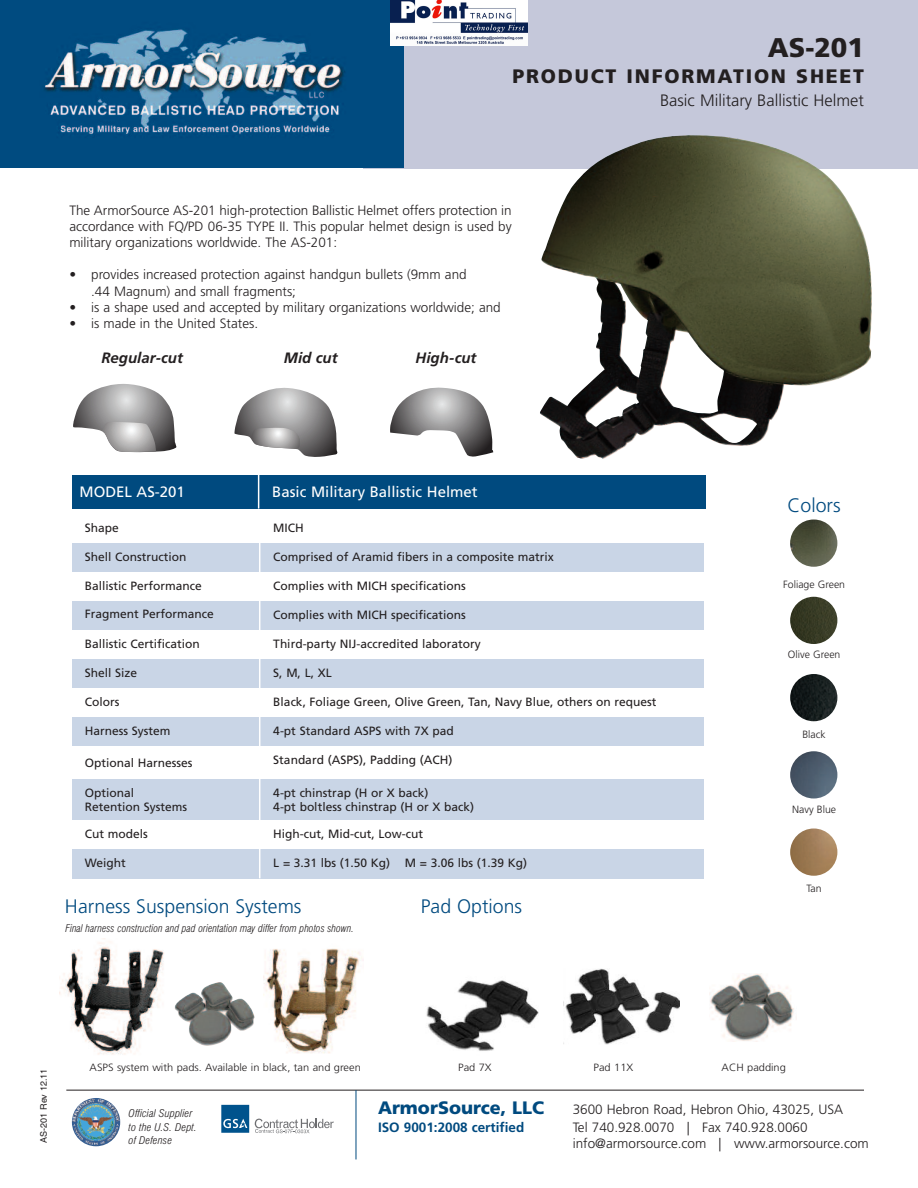
<style>
.page{position:relative;width:918px;height:1188px;background:#fff}
.page>*{position:absolute;margin:0;border:0;box-sizing:border-box;transform-origin:0 0}
.t1{font:900 27px "Frutiger";color:#231f20}
.t2{font:300 19.5px "Frutiger";color:#004a7f}
.t3{font:900 19.5px "Frutiger";letter-spacing:.09em;color:#231f20}
.t4{font:900 18px "Frutiger";color:#004a7f}
.t5{font:300 16.5px "Frutiger";color:#231f20}
.t6{font:15px "Frutiger";color:#fff}
.t7{font:italic 700 15px "Frutiger";color:#231f20}
.t8{font:300 13.5px/16.2px "Frutiger";color:#231f20}
.t9{font:700 13.5px "Frutiger";color:#004a7f}
.t10{font:12px/14.4px "Frutiger";color:#231f20}
.t11{font:300 10.5px "Frutiger";color:#231f20;scale:1.05 1}
.t12{font:italic 300 condensed 10.5px "Swiss 721 BT";color:#231f20}
.t13{font:italic 300 condensed 10.5px/13.5px "Swiss 721 BT";color:#231f20;scale:1.09 1}
.t14{font:300 10.5px "Frutiger";color:#231f20}
.t15{font:9px "Helvetica";color:#231f20}
</style>
<div class="page">
<div style="left:363px;top:0;width:555px;height:168px;background:#c5c8da"></div>
<div style="left:72px;top:543px;width:188px;height:29px;background:#c9d5e6"></div>
<div style="left:260px;top:543px;width:444px;height:29px;background:#c9d5e6"></div>
<div style="left:72px;top:601px;width:188px;height:29px;background:#c9d5e6"></div>
<div style="left:260px;top:601px;width:444px;height:29px;background:#c9d5e6"></div>
<div style="left:72px;top:659px;width:188px;height:29px;background:#c9d5e6"></div>
<div style="left:260px;top:659px;width:444px;height:29px;background:#c9d5e6"></div>
<div style="left:72px;top:717px;width:188px;height:29px;background:#c9d5e6"></div>
<div style="left:260px;top:717px;width:444px;height:29px;background:#c9d5e6"></div>
<div style="left:72px;top:779px;width:188px;height:41px;background:#c9d5e6"></div>
<div style="left:260px;top:779px;width:444px;height:41px;background:#c9d5e6"></div>
<div style="left:72px;top:849px;width:188px;height:29px;background:#c9d5e6"></div>
<div style="left:260px;top:849px;width:444px;height:29px;background:#c9d5e6"></div>
<hr style="left:259px;top:514px;width:1px;height:364px;background:#fff">
<div style="left:72px;top:475px;width:187px;height:34px;background:#004a7f"></div>
<div style="left:259px;top:475px;width:446px;height:34px;background:#004a7f"></div>
<hr style="left:258px;top:475px;width:1px;height:34px;background:#fff">
<img style="left:540px;top:135px;width:338px;height:324px">
<img style="left:790px;top:520px;width:47px;height:47px;border-radius:50%">
<img style="left:790px;top:674px;width:47px;height:47px;border-radius:50%">
<img style="left:790px;top:751px;width:47px;height:48px;border-radius:50%">
<img style="left:790px;top:829px;width:47px;height:47px;border-radius:50%">
<img style="left:790px;top:597px;width:47px;height:47px;border-radius:50%">
<hr style="left:66px;top:1090px;width:798px;height:1px;background:#231f20">
<hr style="left:356px;top:1090px;width:1px;height:69px;background:#004a7f">
<img style="left:72px;top:1098px;width:48px;height:48px;border-radius:50%">
<svg style="left:221px;top:1105px;width:28px;height:28px"></svg>
<svg style="left:255px;top:1119px;width:79px;height:14px"></svg>
<img style="left:710px;top:974px;width:84px;height:67px">
<img style="left:426px;top:980px;width:113px;height:71px">
<img style="left:565px;top:969px;width:114px;height:75px">
<img style="left:59px;top:942px;width:105px;height:113px">
<img style="left:263px;top:948px;width:100px;height:106px">
<img style="left:175px;top:982px;width:80px;height:64px">
<img style="left:0;top:0;width:404px;height:168px">
<svg style="left:235px;top:387px;width:103px;height:70px"></svg>
<svg style="left:390px;top:387px;width:103px;height:70px"></svg>
<svg style="left:73px;top:384px;width:104px;height:69px"></svg>
<img style="left:390px;top:0;width:138px;height:45px">
<h1 class="t1" style="left:768px;top:36px;width:98px">AS-201</h1>
<h2 class="t3" style="left:512px;top:69px;width:353px">PRODUCT INFORMATION SHEET</h2>
<h3 class="t5" style="left:660px;top:93px;width:205px">Basic Military Ballistic Helmet</h3>
<p class="t8" style="left:69px;top:203px;width:444px;text-align:justify">The ArmorSource AS-201 high-protection Ballistic Helmet offers protection in accordance with FQ/PD 06-35 TYPE II. This popular helmet design is used by military organizations worldwide. The AS-201:</p>
<p class="t8" style="left:91px;top:268px;width:377px;text-indent:-22px">• provides increased protection against handgun bullets (9mm and .44 Magnum) and small fragments;</p>
<p class="t8" style="left:69px;top:300px;width:433px">• is a shape used and accepted by military organizations worldwide; and</p>
<p class="t8" style="left:69px;top:316px;width:190px">• is made in the United States.</p>
<p class="t7" style="left:101px;top:352px;width:83px">Regular-cut</p>
<p class="t7" style="left:284px;top:352px;width:55px">Mid cut</p>
<p class="t7" style="left:416px;top:352px;width:62px">High-cut</p>
<p class="t6" style="left:80px;top:485px;width:107px">MODEL AS-201</p>
<p class="t6" style="left:272px;top:485px;width:207px">Basic Military Ballistic Helmet</p>
<p class="t10" style="left:85px;top:521px;width:36px">Shape</p>
<p class="t10" style="left:273px;top:521px;width:32px">MICH</p>
<p class="t10" style="left:85px;top:550px;width:103px">Shell Construction</p>
<p class="t10" style="left:273px;top:550px;width:282px">Comprised of Aramid fibers in a composite matrix</p>
<p class="t10" style="left:85px;top:579px;width:119px">Ballistic Performance</p>
<p class="t10" style="left:273px;top:579px;width:194px">Complies with MICH specifications</p>
<p class="t10" style="left:85px;top:608px;width:131px">Fragment Performance</p>
<p class="t10" style="left:273px;top:608px;width:194px">Complies with MICH specifications</p>
<p class="t10" style="left:85px;top:637px;width:117px">Ballistic Certification</p>
<p class="t10" style="left:273px;top:637px;width:209px">Third-party NIJ-accredited laboratory</p>
<p class="t10" style="left:85px;top:666px;width:54px">Shell Size</p>
<p class="t10" style="left:273px;top:666px;width:60px">S, M, L, XL</p>
<p class="t10" style="left:85px;top:695px;width:36px">Colors</p>
<p class="t10" style="left:273px;top:695px;width:385px">Black, Foliage Green, Olive Green, Tan, Navy Blue, others on request</p>
<p class="t10" style="left:85px;top:724px;width:87px">Harness System</p>
<p class="t10" style="left:273px;top:724px;width:182px">4-pt Standard ASPS with 7X pad</p>
<p class="t10" style="left:85px;top:756px;width:109px">Optional Harnesses</p>
<p class="t10" style="left:273px;top:753px;width:181px">Standard (ASPS), Padding (ACH)</p>
<p class="t10" style="left:85px;top:786px;width:104px">Optional<br>Retention Systems</p>
<p class="t10" style="left:273px;top:786px;width:202px">4-pt chinstrap (H or X back)<br>4-pt boltless chinstrap (H or X back)</p>
<p class="t10" style="left:85px;top:827px;width:65px">Cut models</p>
<p class="t10" style="left:273px;top:827px;width:151px">High-cut, Mid-cut, Low-cut</p>
<p class="t10" style="left:85px;top:856px;width:42px">Weight</p>
<p class="t10" style="left:273px;top:856px;width:255px">L = 3.31 lbs (1.50 Kg) M = 3.06 lbs (1.39 Kg)</p>
<h2 class="t2" style="left:65px;top:898px;width:238px">Harness Suspension Systems</h2>
<h2 class="t2" style="left:421px;top:898px;width:103px">Pad Options</h2>
<p class="t12" style="left:66px;top:924px;width:290px">Final harness construction and pad orientation may differ from photos shown.</p>
<h2 class="t2" style="left:788px;top:497px;width:55px">Colors</h2>
<p class="t14" style="left:783px;top:580px;width:63px">Foliage Green</p>
<p class="t14" style="left:788px;top:650px;width:54px">Olive Green</p>
<p class="t14" style="left:802px;top:730px;width:25px">Black</p>
<p class="t14" style="left:792px;top:805px;width:46px">Navy Blue</p>
<p class="t14" style="left:807px;top:884px;width:17px">Tan</p>
<p class="t15" style="left:40px;top:1143px;width:75px;rotate:-90deg">AS-201 Rev 12.11</p>
<p class="t11" style="left:90px;top:1064px;width:260px">ASPS system with pads. Available in black, tan and green</p>
<p class="t13" style="left:129px;top:1107px;width:64px">Official Supplier to the U.S. Dept. of Defense</p>
<p class="t11" style="left:458px;top:1064px;width:33px">Pad 7X</p>
<p class="t11" style="left:594px;top:1064px;width:39px">Pad 11X</p>
<p class="t11" style="left:722px;top:1064px;width:63px">ACH padding</p>
<h3 class="t4" style="left:378px;top:1100px;width:168px">ArmorSource, LLC</h3>
<p class="t8" style="left:573px;top:1102px;width:272px">3600 Hebron Road, Hebron Ohio, 43025, USA</p>
<p class="t9" style="left:378px;top:1122px;width:148px">ISO 9001:2008 certified</p>
<p class="t8" style="left:573px;top:1120px;width:298px">Tel 740.928.0070 | Fax 740.928.0060 info@armorsource.com | www.armorsource.com</p>
</div>
